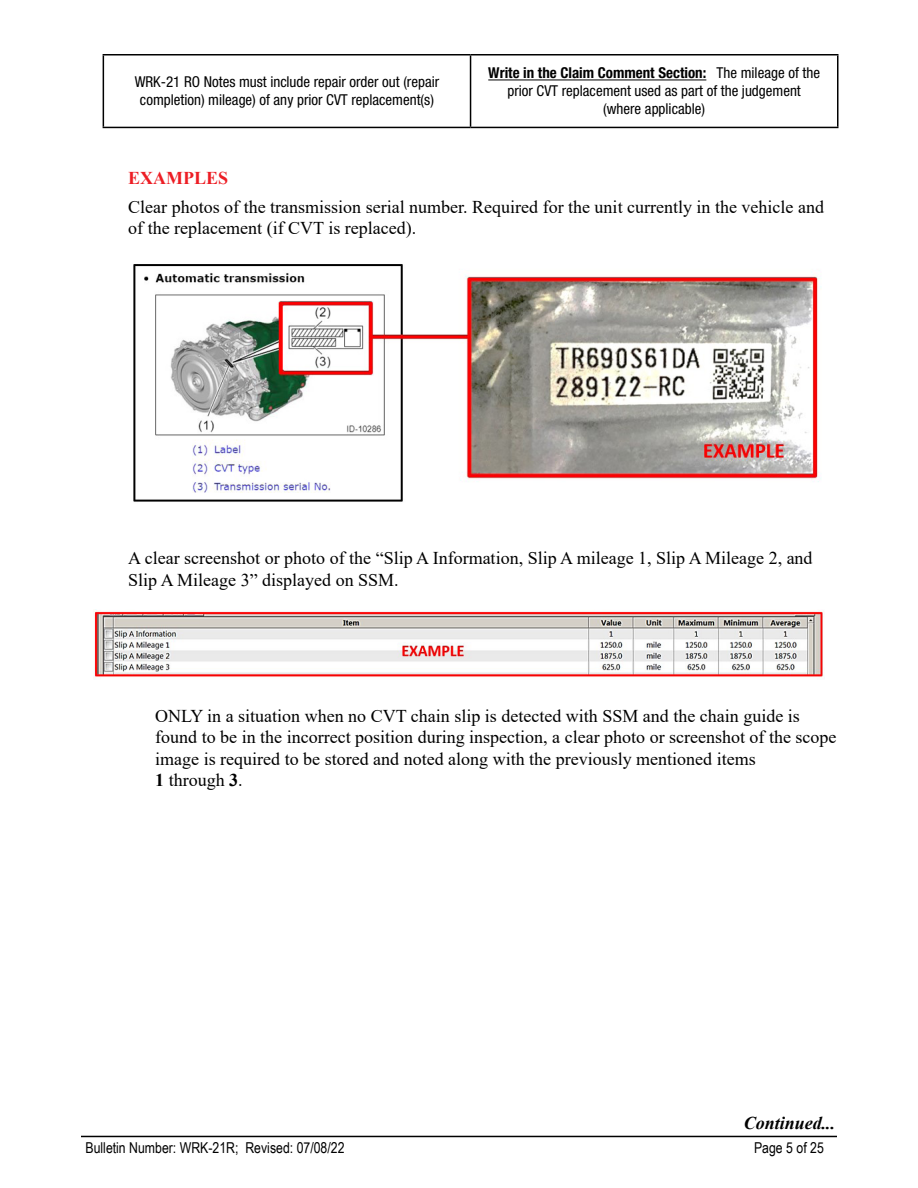
<style>
.page{position:relative;width:918px;height:1188px;background:#fff}
.page>*{position:absolute;margin:0;border:0;box-sizing:border-box;transform-origin:0 0}
.t1{font:18px/21.6px "Times New Roman";color:#000}
.t2{font:italic 700 18px "Times New Roman";color:#000}
.t3{font:700 18px "Times New Roman";color:#ed1d24}
.t4{font:condensed 15px/18px "Helvetica Neue LT Std";color:#000;text-align:center}
.t5{font:15px "Arial Narrow";color:#000}
.s1{font-weight:700}
</style>
<div class="page">
<hr style="left:81px;top:1136px;width:756px;height:1px;background:#000">
<hr style="left:103px;top:54px;width:368px;height:2px;background:#000">
<hr style="left:103px;top:56px;width:1px;height:71px;background:#000">
<hr style="left:471px;top:54px;width:368px;height:2px;background:#000">
<hr style="left:470px;top:56px;width:1px;height:71px;background:#000">
<hr style="left:837px;top:56px;width:1px;height:71px;background:#000">
<hr style="left:103px;top:127px;width:368px;height:1px;background:#000">
<hr style="left:471px;top:127px;width:368px;height:1px;background:#000">
<hr style="left:488px;top:80px;width:218px;height:1px;background:#000">
<img style="left:133px;top:264px;width:688px;height:238px">
<img style="left:93px;top:609px;width:732px;height:70px">
<p class="t4" style="left:135px;top:73px;width:306px">WRK-21 RO Notes must include repair order out (repair completion) mileage) of any prior CVT replacement(s)</p>
<p class="t4" style="left:488px;top:64px;width:333px"><span class="s1">Write in the Claim Comment Section:</span> The mileage of the prior CVT replacement used as part of the judgement (where applicable)</p>
<p class="t3" style="left:128px;top:165px;width:102px">EXAMPLES</p>
<p class="t1" style="left:128px;top:195px;width:697px">Clear photos of the transmission serial number. Required for the unit currently in the vehicle and of the replacement (if CVT is replaced).</p>
<p class="t1" style="left:128px;top:547px;width:686px">A clear screenshot or photo of the “Slip A Information, Slip A mileage 1, Slip A Mileage 2, and<br>Slip A Mileage 3” displayed on SSM.</p>
<p class="t1" style="left:155px;top:704px;width:683px">ONLY in a situation when no CVT chain slip is detected with SSM and the chain guide is found to be in the incorrect position during inspection, a clear photo or screenshot of the scope image is required to be stored and noted along with the previously mentioned items<br><span class="s1">1</span> through <span class="s1">3</span>.</p>
<p class="t2" style="left:744px;top:1111px;width:93px">Continued...</p>
<p class="t5" style="left:86px;top:1137px;width:261px">Bulletin Number: WRK-21R; Revised: 07/08/22</p>
<p class="t5" style="left:754px;top:1137px;width:71px">Page 5 of 25</p>
</div>
